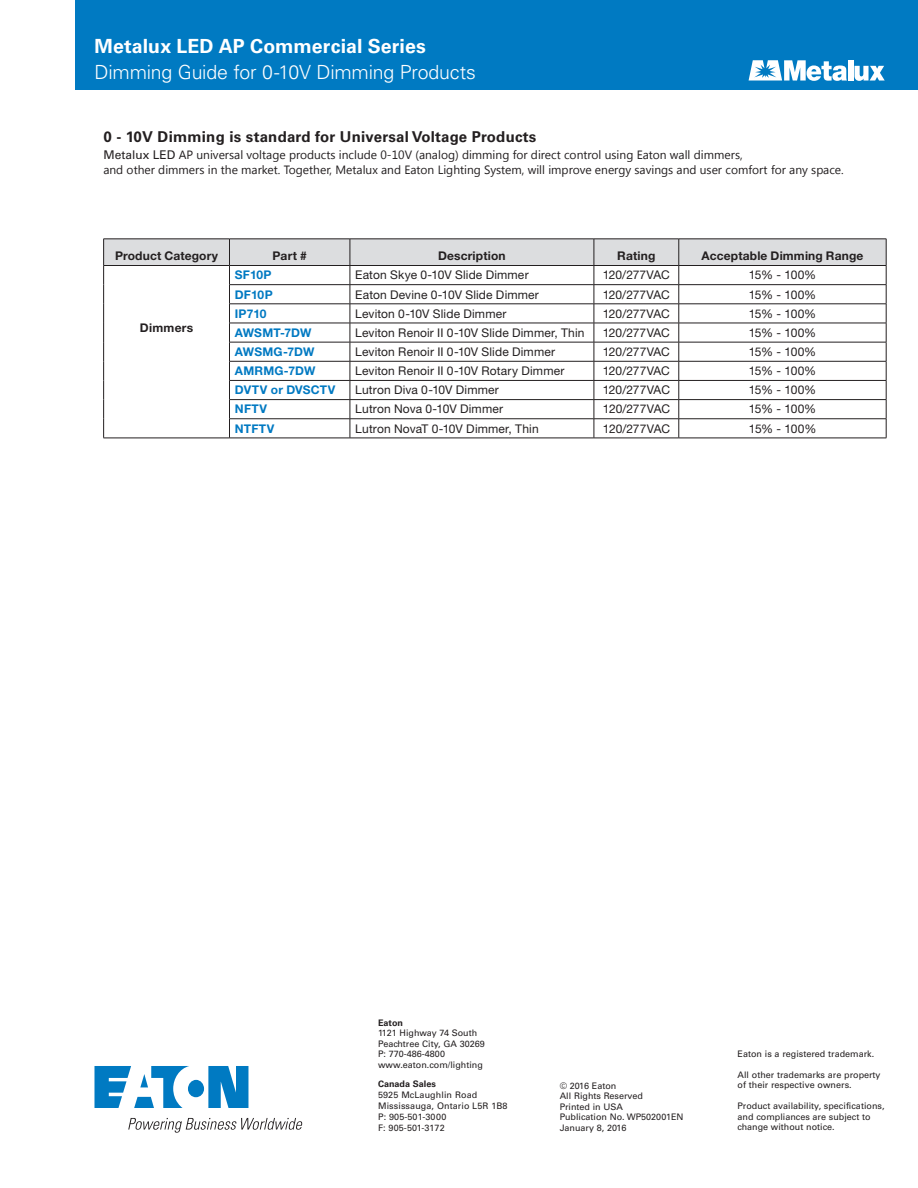
<style>
.page{position:relative;width:918px;height:1188px;background:#fff}
.page>*{position:absolute;margin:0;border:0;box-sizing:border-box;transform-origin:0 0}
.t1{font:300 19.5px "Univers LT Std";letter-spacing:-.01em;color:#fff}
.t2{font:700 19.5px "Univers LT Std";letter-spacing:.005em;color:#fff}
.t3{font:700 15px "Univers LT Std";letter-spacing:.015em;color:#231f20}
.t4{font:12px "Helvetica Neue LT Std";letter-spacing:.01em;color:#231f20}
.t5{font:12px/14.4px "Segoe UI";color:#231f20}
.t6{font:12px "Helvetica Neue LT Std";letter-spacing:-.01em;color:#231f20}
.t7{font:700 12px "Helvetica Neue LT Std";letter-spacing:.015em;color:#231f20}
.t8{font:700 12px "Helvetica Neue LT Std";letter-spacing:.015em;color:#0079c2}
.t9{font:9px/10.5px "Univers LT Std";color:#231f20}
.t10{font:700 9px "Univers LT Std";color:#231f20}
.s1{font-family:"Univers LT Std"}
</style>
<div class="page">
<div style="left:75px;top:0;width:843px;height:90px;background:#007ac2"></div>
<svg style="left:94px;top:1066px;width:154px;height:42px"></svg>
<svg style="left:128px;top:1118px;width:175px;height:15px"></svg>
<svg style="left:749px;top:60px;width:98px;height:21px"></svg>
<div style="left:848px;top:60px;width:5px;height:21px;background:#fff"></div>
<svg style="left:855px;top:66px;width:30px;height:15px"></svg>
<hr style="left:103px;top:438px;width:127px;height:1px;background:#231f20">
<hr style="left:230px;top:438px;width:120px;height:1px;background:#231f20">
<hr style="left:350px;top:438px;width:244px;height:1px;background:#231f20">
<hr style="left:594px;top:438px;width:85px;height:1px;background:#231f20">
<hr style="left:679px;top:438px;width:207px;height:1px;background:#231f20">
<svg style="left:103px;top:239px;width:784px;height:199px"></svg>
<hr style="left:230px;top:239px;width:120px;height:1px;background:#231f20">
<hr style="left:350px;top:239px;width:244px;height:1px;background:#231f20">
<hr style="left:594px;top:239px;width:85px;height:1px;background:#231f20">
<hr style="left:679px;top:239px;width:207px;height:1px;background:#231f20">
<hr style="left:103px;top:265px;width:127px;height:1px;background:#231f20">
<hr style="left:230px;top:265px;width:120px;height:1px;background:#231f20">
<hr style="left:350px;top:265px;width:244px;height:1px;background:#231f20">
<hr style="left:594px;top:265px;width:85px;height:1px;background:#231f20">
<hr style="left:679px;top:265px;width:207px;height:1px;background:#231f20">
<hr style="left:229px;top:284px;width:121px;height:1px;background:#231f20">
<hr style="left:350px;top:284px;width:244px;height:1px;background:#231f20">
<hr style="left:594px;top:284px;width:85px;height:1px;background:#231f20">
<hr style="left:679px;top:284px;width:207px;height:1px;background:#231f20">
<hr style="left:229px;top:304px;width:121px;height:1px;background:#231f20">
<hr style="left:350px;top:304px;width:244px;height:1px;background:#231f20">
<hr style="left:594px;top:304px;width:85px;height:1px;background:#231f20">
<hr style="left:679px;top:304px;width:207px;height:1px;background:#231f20">
<hr style="left:679px;top:323px;width:207px;height:1px;background:#231f20">
<hr style="left:679px;top:342px;width:207px;height:1px;background:#231f20">
<hr style="left:679px;top:361px;width:207px;height:1px;background:#231f20">
<hr style="left:679px;top:380px;width:207px;height:1px;background:#231f20">
<h1 class="t2" style="left:94px;top:35px;width:333px">Metalux LED AP Commercial Series</h1>
<h1 class="t1" style="left:94px;top:60px;width:383px">Dimming Guide for 0-10V Dimming Products</h1>
<h2 class="t3" style="left:103px;top:128px;width:434px">0 - 10V Dimming is standard for Universal Voltage Products</h2>
<p class="t5" style="left:103px;top:147px;width:742px"><span class="s1">Metalux LED</span> AP universal voltage products include 0-10V (analog) dimming for direct control using Eaton wall dimmers,<br>and other dimmers in the market. Together, Metalux and Eaton Lighting System, will improve energy savings and user comfort for any space.</p>
<h3 class="t7" style="left:115px;top:249px;width:105px">Product Category</h3>
<h3 class="t7" style="left:273px;top:249px;width:36px">Part #</h3>
<h3 class="t7" style="left:438px;top:249px;width:69px">Description</h3>
<h3 class="t7" style="left:617px;top:249px;width:40px">Rating</h3>
<h3 class="t7" style="left:702px;top:249px;width:163px">Acceptable Dimming Range</h3>
<h3 class="t7" style="left:140px;top:320px;width:55px">Dimmers</h3>
<h3 class="t8" style="left:235px;top:268px;width:38px">SF10P</h3>
<h3 class="t4" style="left:355px;top:268px;width:175px">Eaton Skye 0-10V Slide Dimmer</h3>
<h3 class="t6" style="left:603px;top:268px;width:69px">120/277VAC</h3>
<h3 class="t4" style="left:749px;top:268px;width:69px">15% - 100%</h3>
<h3 class="t8" style="left:235px;top:287px;width:39px">DF10P</h3>
<h3 class="t4" style="left:355px;top:287px;width:185px">Eaton Devine 0-10V Slide Dimmer</h3>
<h3 class="t6" style="left:603px;top:287px;width:69px">120/277VAC</h3>
<h3 class="t4" style="left:749px;top:287px;width:69px">15% - 100%</h3>
<h3 class="t8" style="left:235px;top:306px;width:33px">IP710</h3>
<h3 class="t4" style="left:355px;top:306px;width:153px">Leviton 0-10V Slide Dimmer</h3>
<h3 class="t6" style="left:603px;top:306px;width:69px">120/277VAC</h3>
<h3 class="t4" style="left:749px;top:306px;width:69px">15% - 100%</h3>
<h3 class="t8" style="left:235px;top:325px;width:78px">AWSMT-7DW</h3>
<h3 class="t4" style="left:355px;top:325px;width:231px">Leviton Renoir II 0-10V Slide Dimmer, Thin</h3>
<h3 class="t6" style="left:603px;top:325px;width:69px">120/277VAC</h3>
<h3 class="t4" style="left:749px;top:325px;width:69px">15% - 100%</h3>
<h3 class="t8" style="left:235px;top:344px;width:81px">AWSMG-7DW</h3>
<h3 class="t4" style="left:355px;top:345px;width:201px">Leviton Renoir II 0-10V Slide Dimmer</h3>
<h3 class="t6" style="left:603px;top:345px;width:69px">120/277VAC</h3>
<h3 class="t4" style="left:749px;top:345px;width:69px">15% - 100%</h3>
<h3 class="t8" style="left:235px;top:363px;width:82px">AMRMG-7DW</h3>
<h3 class="t4" style="left:355px;top:364px;width:211px">Leviton Renoir II 0-10V Rotary Dimmer</h3>
<h3 class="t6" style="left:603px;top:364px;width:69px">120/277VAC</h3>
<h3 class="t4" style="left:749px;top:364px;width:69px">15% - 100%</h3>
<h3 class="t8" style="left:235px;top:383px;width:102px">DVTV or DVSCTV</h3>
<h3 class="t4" style="left:355px;top:383px;width:145px">Lutron Diva 0-10V Dimmer</h3>
<h3 class="t6" style="left:603px;top:383px;width:69px">120/277VAC</h3>
<h3 class="t4" style="left:749px;top:383px;width:69px">15% - 100%</h3>
<h3 class="t8" style="left:235px;top:402px;width:34px">NFTV</h3>
<h3 class="t4" style="left:355px;top:402px;width:149px">Lutron Nova 0-10V Dimmer</h3>
<h3 class="t6" style="left:603px;top:402px;width:69px">120/277VAC</h3>
<h3 class="t4" style="left:749px;top:402px;width:69px">15% - 100%</h3>
<h3 class="t8" style="left:235px;top:421px;width:41px">NTFTV</h3>
<h3 class="t4" style="left:355px;top:421px;width:185px">Lutron NovaT 0-10V Dimmer, Thin</h3>
<h3 class="t6" style="left:603px;top:421px;width:69px">120/277VAC</h3>
<h3 class="t4" style="left:749px;top:421px;width:69px">15% - 100%</h3>
<p class="t10" style="left:378px;top:1017px;width:27px">Eaton</p>
<p class="t9" style="left:378px;top:1028px;width:108px">1121 Highway 74 South<br>Peachtree City, GA 30269<br>P: 770-486-4800 www.eaton.com/lighting</p>
<p class="t10" style="left:378px;top:1079px;width:59px">Canada Sales</p>
<p class="t9" style="left:378px;top:1090px;width:131px">5925 McLaughlin Road<br>Mississauga, Ontario L5R 1B8<br>P: 905-501-3000<br>F: 905-501-3172</p>
<p class="t9" style="left:560px;top:1080px;width:125px">© 2016 Eaton<br>All Rights Reserved<br>Printed in USA<br>Publication No. WP502001EN<br>January 8, 2016</p>
<p class="t9" style="left:738px;top:1049px;width:138px">Eaton is a registered trademark.</p>
<p class="t9" style="left:738px;top:1070px;width:144px">All other trademarks are property of their respective owners.</p>
<p class="t9" style="left:738px;top:1101px;width:148px">Product availability, specifications, and compliances are subject to change without notice.</p>
</div>
